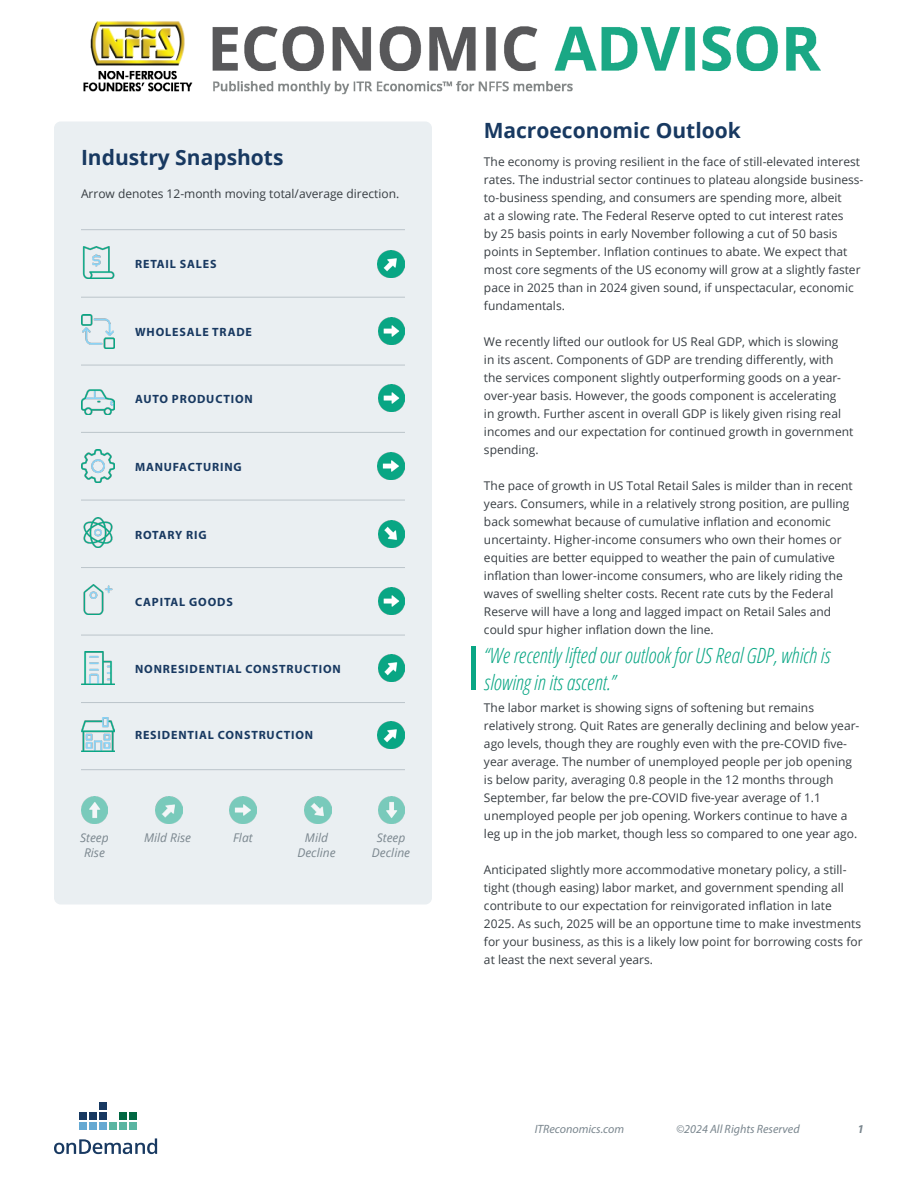
<style>
.page{position:relative;width:918px;height:1188px;background:#fff}
.page>*{position:absolute;margin:0;border:0;box-sizing:border-box;transform-origin:0 0}
.t1{font:italic 300 condensed 21px/27px "Open Sans";color:#09a684}
.t2{font:700 21px "Open Sans";color:#183961}
.t3{font:12px/18px "Open Sans";color:#373d42}
.t4{font:700 12px "Myriad Pro";letter-spacing:.07em;color:#183961}
.t5{font:italic 12px/15px "Open Sans";color:#7a868e;text-align:center}
.t6{font:italic 12px "Myriad Pro";color:#7a868e}
.t7{font:italic 700 12px "Myriad Pro";color:#7a868e}
</style>
<div class="page">
<svg style="left:54px;top:1138px;width:103px;height:16px"></svg>
<div style="left:109px;top:1122px;width:8px;height:8px;background:#5ab5a2"></div>
<div style="left:119px;top:1122px;width:8px;height:8px;background:#5ab5a2"></div>
<div style="left:129px;top:1122px;width:8px;height:8px;background:#5ab5a2"></div>
<div style="left:99px;top:1122px;width:8px;height:8px;background:#65a9d2"></div>
<div style="left:89px;top:1122px;width:8px;height:8px;background:#65a9d2"></div>
<div style="left:79px;top:1122px;width:8px;height:8px;background:#65a9d2"></div>
<div style="left:119px;top:1112px;width:8px;height:8px;background:#006742"></div>
<div style="left:99px;top:1112px;width:8px;height:8px;background:#183961"></div>
<div style="left:89px;top:1112px;width:8px;height:8px;background:#183961"></div>
<div style="left:79px;top:1112px;width:8px;height:8px;background:#183961"></div>
<div style="left:129px;top:1112px;width:8px;height:8px;background:#006742"></div>
<div style="left:99px;top:1102px;width:8px;height:8px;background:#183961"></div>
<div style="left:54px;top:122px;width:378px;height:782px;background:#eaeff2;border-radius:7px"></div>
<hr style="left:81px;top:297px;width:324px;height:1px;background:#bbc4ca">
<hr style="left:81px;top:365px;width:324px;height:1px;background:#bbc4ca">
<hr style="left:81px;top:229px;width:324px;height:1px;background:#bbc4ca">
<hr style="left:81px;top:432px;width:324px;height:1px;background:#bbc4ca">
<hr style="left:81px;top:500px;width:324px;height:1px;background:#bbc4ca">
<hr style="left:81px;top:567px;width:324px;height:1px;background:#bbc4ca">
<hr style="left:81px;top:635px;width:324px;height:1px;background:#bbc4ca">
<hr style="left:81px;top:702px;width:324px;height:1px;background:#bbc4ca">
<hr style="left:81px;top:769px;width:324px;height:1px;background:#bbc4ca">
<img style="left:82px;top:247px;width:32px;height:32px">
<img style="left:81px;top:314px;width:34px;height:34px">
<img style="left:81px;top:389px;width:34px;height:26px">
<img style="left:81px;top:449px;width:34px;height:34px">
<img style="left:83px;top:518px;width:30px;height:30px">
<img style="left:83px;top:584px;width:30px;height:31px">
<img style="left:81px;top:651px;width:34px;height:34px">
<img style="left:81px;top:718px;width:34px;height:34px">
<img style="left:305px;top:796px;width:27px;height:28px">
<img style="left:156px;top:796px;width:27px;height:28px">
<img style="left:378px;top:796px;width:27px;height:28px">
<img style="left:81px;top:796px;width:27px;height:28px">
<img style="left:230px;top:796px;width:26px;height:28px">
<hr style="left:471px;top:647px;width:4px;height:43px;background:#09a684">
<img style="left:378px;top:250px;width:27px;height:27px">
<img style="left:378px;top:721px;width:27px;height:27px">
<img style="left:378px;top:588px;width:27px;height:27px">
<img style="left:378px;top:318px;width:27px;height:27px">
<img style="left:378px;top:453px;width:27px;height:27px">
<img style="left:378px;top:655px;width:27px;height:27px">
<img style="left:378px;top:521px;width:27px;height:27px">
<img style="left:378px;top:385px;width:27px;height:27px">
<img style="left:83px;top:21px;width:738px;height:74px">
<h1 class="t2" style="left:81px;top:142px;width:204px">Industry Snapshots</h1>
<p class="t3" style="left:81px;top:185px;width:320px">Arrow denotes 12-month moving total/average direction.</p>
<p class="t4" style="left:135px;top:256px;width:83px">RETAIL SALES</p>
<p class="t4" style="left:135px;top:324px;width:118px">WHOLESALE TRADE</p>
<p class="t4" style="left:135px;top:391px;width:119px">AUTO PRODUCTION</p>
<p class="t4" style="left:135px;top:459px;width:108px">MANUFACTURING</p>
<p class="t4" style="left:135px;top:527px;width:73px">ROTARY RIG</p>
<p class="t4" style="left:135px;top:594px;width:99px">CAPITAL GOODS</p>
<p class="t4" style="left:135px;top:661px;width:207px">NONRESIDENTIAL CONSTRUCTION</p>
<p class="t4" style="left:135px;top:727px;width:180px">RESIDENTIAL CONSTRUCTION</p>
<p class="t5" style="left:80px;top:830px;width:30px">Steep<br>Rise</p>
<p class="t5" style="left:297px;top:830px;width:40px">Mild<br>Decline</p>
<p class="t5" style="left:372px;top:830px;width:40px">Steep<br>Decline</p>
<p class="t5" style="left:144px;top:830px;width:49px">Mild Rise</p>
<p class="t5" style="left:233px;top:830px;width:21px">Flat</p>
<h1 class="t2" style="left:484px;top:115px;width:259px">Macroeconomic Outlook</h1>
<p class="t3" style="left:484px;top:152px;width:381px">The economy is proving resilient in the face of still-elevated interest rates. The industrial sector continues to plateau alongside business&shy;to-business spending, and consumers are spending more, albeit<br>at a slowing rate. The Federal Reserve opted to cut interest rates<br>by 25 basis points in early November following a cut of 50 basis points in September. Inflation continues to abate. We expect that most core segments of the US economy will grow at a slightly faster pace in 2025 than in 2024 given sound, if unspectacular, economic fundamentals.</p>
<p class="t3" style="left:484px;top:332px;width:371px">We recently lifted our outlook for US Real GDP, which is slowing<br>in its ascent. Components of GDP are trending differently, with the services component slightly outperforming goods on a year&shy;over-year basis. However, the goods component is accelerating<br>in growth. Further ascent in overall GDP is likely given rising real incomes and our expectation for continued growth in government spending.</p>
<p class="t3" style="left:484px;top:476px;width:370px">The pace of growth in US Total Retail Sales is milder than in recent years. Consumers, while in a relatively strong position, are pulling back somewhat because of cumulative inflation and economic uncertainty. Higher-income consumers who own their homes or equities are better equipped to weather the pain of cumulative inflation than lower-income consumers, who are likely riding the waves of swelling shelter costs. Recent rate cuts by the Federal Reserve will have a long and lagged impact on Retail Sales and could spur higher inflation down the line.</p>
<h1 class="t1" style="left:484px;top:641px;width:348px">“We recently lifted our outlook for US Real GDP, which is slowing in its ascent.”</h1>
<p class="t3" style="left:484px;top:698px;width:377px">The labor market is showing signs of softening but remains relatively strong. Quit Rates are generally declining and below year&shy;ago levels, though they are roughly even with the pre-COVID five&shy;year average. The number of unemployed people per job opening is below parity, averaging 0.8 people in the 12 months through September, far below the pre-COVID five-year average of 1.1 unemployed people per job opening. Workers continue to have a leg up in the job market, though less so compared to one year ago.</p>
<p class="t3" style="left:484px;top:860px;width:380px">Anticipated slightly more accommodative monetary policy, a still&shy;tight (though easing) labor market, and government spending all contribute to our expectation for reinvigorated inflation in late 2025. As such, 2025 will be an opportune time to make investments for your business, as this is a likely low point for borrowing costs for at least the next several years.</p>
<p class="t6" style="left:535px;top:1121px;width:91px">ITReconomics.com</p>
<p class="t6" style="left:676px;top:1121px;width:125px">©2024 All Rights Reserved</p>
<p class="t7" style="left:858px;top:1121px;width:8px">1</p>
</div>
